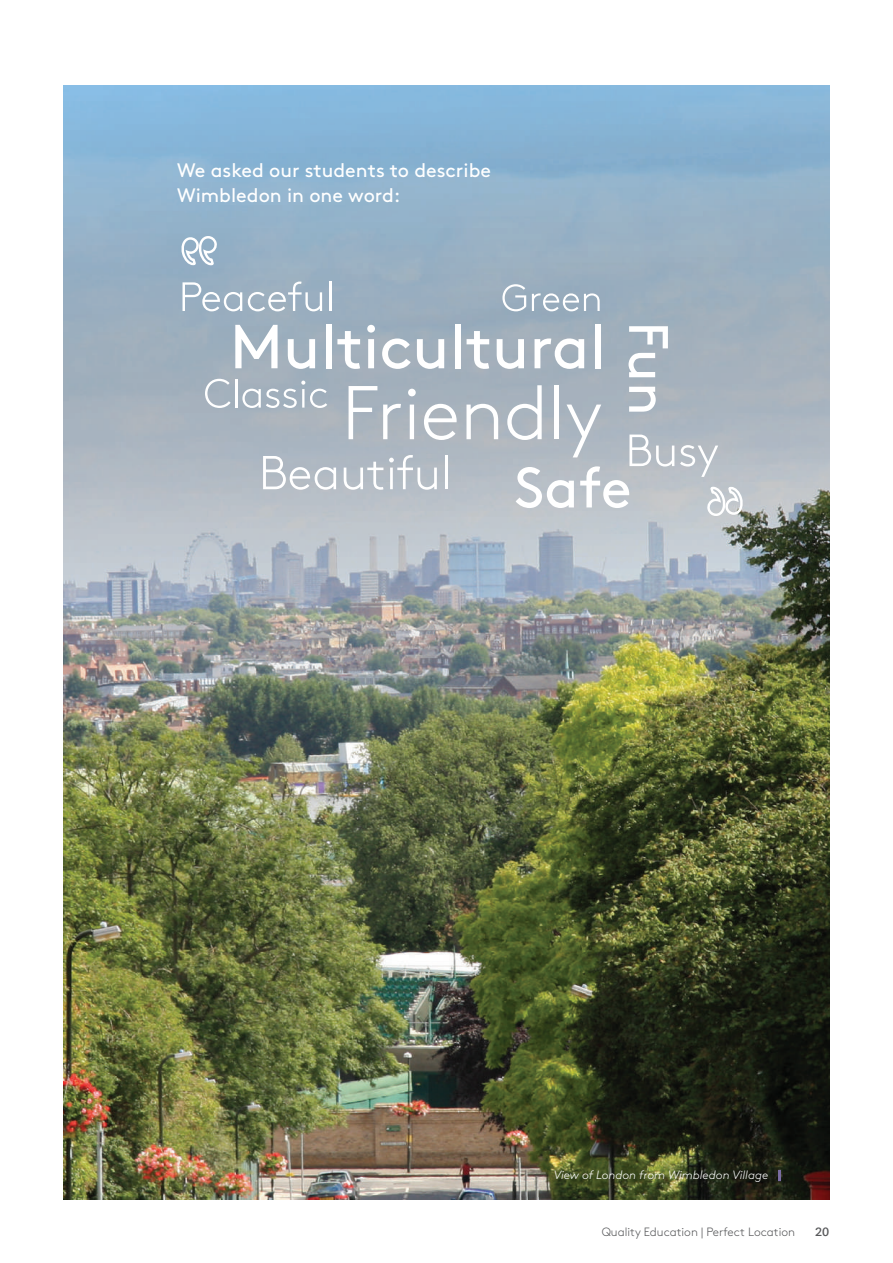
<style>
.page{position:relative;width:893px;height:1263px;background:#fff}
.page>*{position:absolute;margin:0;border:0;box-sizing:border-box;transform-origin:0 0}
.t1{font:19.5px/25.5px "Brown Std";color:#fff}
.t2{font:italic 300 12px "Brown Std";color:#fff}
.t3{font:300 12px "Brown Std";color:#57585a}
.t4{font:700 12px "Caecilia LT Pro 75";color:#57585a}
</style>
<div class="page">
<img style="left:64px;top:85px;width:765px;height:1114px">
<svg style="left:235px;top:325px;width:43px;height:43px"></svg>
<svg style="left:288px;top:339px;width:27px;height:30px"></svg>
<div style="left:326px;top:324px;width:6px;height:44px;background:#fff"></div>
<svg style="left:337px;top:331px;width:23px;height:38px"></svg>
<svg style="left:367px;top:325px;width:8px;height:43px"></svg>
<svg style="left:382px;top:338px;width:29px;height:31px"></svg>
<svg style="left:417px;top:339px;width:27px;height:30px"></svg>
<div style="left:455px;top:324px;width:6px;height:44px;background:#fff"></div>
<svg style="left:467px;top:331px;width:22px;height:38px"></svg>
<svg style="left:497px;top:339px;width:27px;height:30px"></svg>
<svg style="left:534px;top:338px;width:50px;height:31px"></svg>
<div style="left:595px;top:324px;width:6px;height:44px;background:#fff"></div>
<svg style="left:263px;top:456px;width:73px;height:34px"></svg>
<svg style="left:344px;top:462px;width:39px;height:28px"></svg>
<svg style="left:389px;top:455px;width:48px;height:35px"></svg>
<hr style="left:445px;top:455px;width:3px;height:34px;background:#fff">
<svg style="left:183px;top:282px;width:59px;height:29px"></svg>
<svg style="left:248px;top:282px;width:74px;height:29px"></svg>
<hr style="left:329px;top:282px;width:2px;height:29px;background:#fff">
<svg style="left:205px;top:379px;width:26px;height:29px"></svg>
<hr style="left:235px;top:379px;width:2px;height:29px;background:#fff">
<svg style="left:242px;top:381px;width:85px;height:27px;background:#b4bfc9"></svg>
<svg style="left:628px;top:326px;width:40px;height:51px"></svg>
<svg style="left:680px;top:445px;width:38px;height:32px"></svg>
<svg style="left:502px;top:284px;width:24px;height:27px"></svg>
<svg style="left:532px;top:293px;width:68px;height:18px"></svg>
<svg style="left:349px;top:386px;width:28px;height:53px"></svg>
<svg style="left:383px;top:404px;width:18px;height:35px"></svg>
<svg style="left:408px;top:389px;width:8px;height:50px"></svg>
<svg style="left:424px;top:404px;width:33px;height:36px"></svg>
<svg style="left:466px;top:404px;width:32px;height:35px"></svg>
<svg style="left:507px;top:385px;width:167px;height:123px;background:#bec5cc"></svg>
<svg style="left:181px;top:236px;width:36px;height:29px"></svg>
<svg style="left:707px;top:487px;width:36px;height:29px"></svg>
<svg style="left:778px;top:1170px;width:3px;height:11px"></svg>
<p class="t1" style="left:177px;top:158px;width:315px">We asked our students to describe<br>Wimbledon in one word:</p>
<p class="t2" style="left:554px;top:1168px;width:216px">View of London from Wimbledon Village</p>
<p class="t3" style="left:602px;top:1225px;width:195px">Quality Education | Perfect Location</p>
<p class="t4" style="left:815px;top:1224px;width:16px">20</p>
</div>
